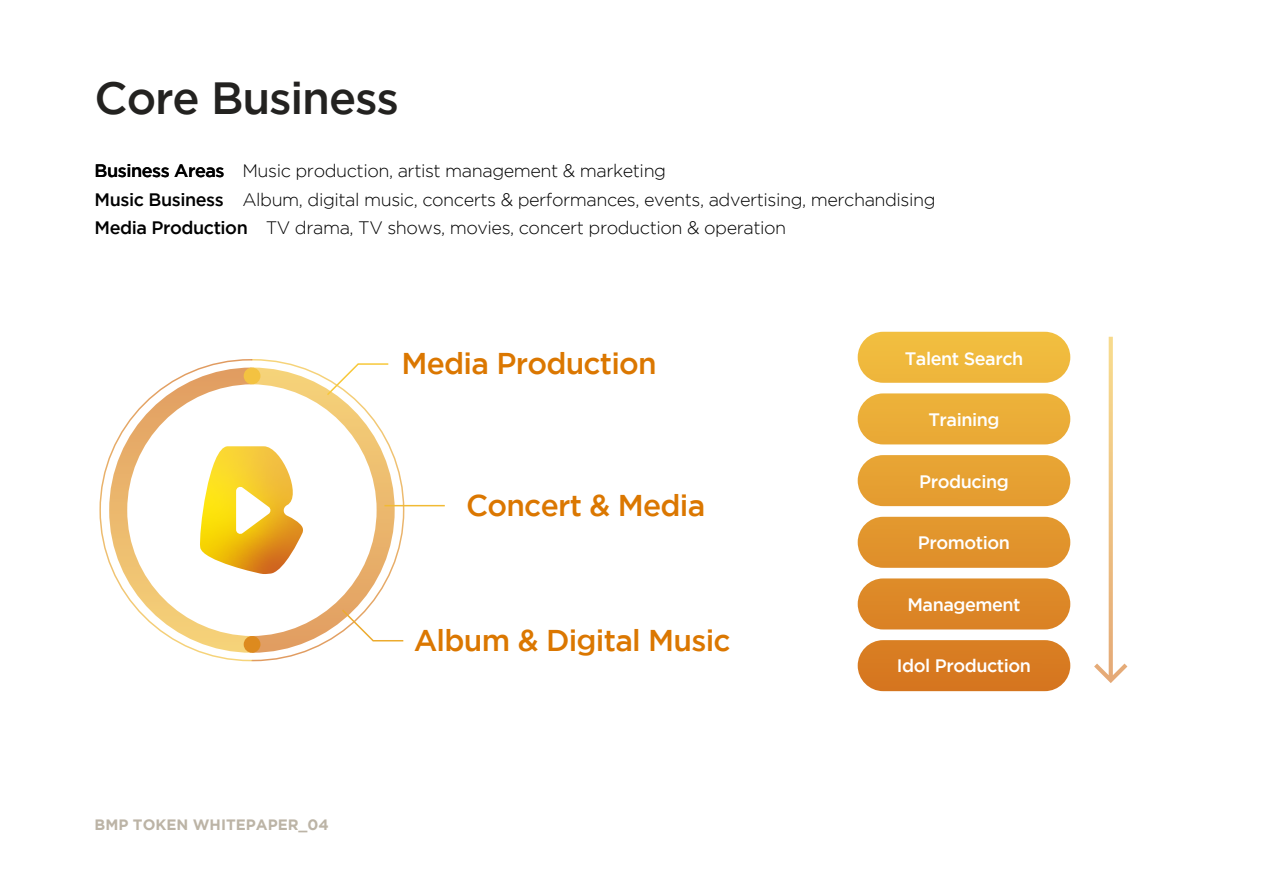
<style>
.page{position:relative;width:1263px;height:893px;background:#fff}
.page>*{position:absolute;margin:0;border:0;box-sizing:border-box;transform-origin:0 0}
.t1{font:500 45px "Gotham";letter-spacing:-.025em;color:#232220}
.t2{font:500 30px "Gotham";letter-spacing:-.025em;color:#db7700}
.t3{font:300 18px/28.3px "Gotham";letter-spacing:-.025em;color:#000}
.t4{font:500 18px "Gotham";letter-spacing:-.025em;color:#fff}
.t5{font:700 15px "Gotham";color:#bcb4a6}
.s1{font-weight:500}
</style>
<div class="page">
<div style="left:858px;top:332px;width:212px;height:51px;background:#f0ba3d;border-radius:26px"></div>
<svg style="left:1094px;top:337px;width:33px;height:346px"></svg>
<div style="left:858px;top:393px;width:212px;height:51px;background:#ebad38;border-radius:26px"></div>
<div style="left:858px;top:455px;width:212px;height:51px;background:#e6a132;border-radius:26px"></div>
<div style="left:858px;top:517px;width:212px;height:51px;background:#e1942c;border-radius:26px"></div>
<div style="left:858px;top:578px;width:212px;height:51px;background:#dc8727;border-radius:26px"></div>
<div style="left:858px;top:640px;width:212px;height:51px;background:#d77a21;border-radius:26px"></div>
<svg style="left:99px;top:359px;width:153px;height:302px"></svg>
<svg style="left:109px;top:363px;width:296px;height:290px"></svg>
<hr style="left:384px;top:505px;width:61px;height:1px;background:#f1ba34">
<h1 class="t1" style="left:95px;top:73px;width:306px">Core Business</h1>
<p class="t3" style="left:95px;top:157px;width:842px"><span class="s1">Business Areas</span> Music production, artist management &amp; marketing<br><span class="s1">Music Business</span> Album, digital music, concerts &amp; performances, events, advertising, merchandising<br><span class="s1">Media Production</span></p>
<p class="t3" style="left:266px;top:213px;width:522px">TV drama, TV shows, movies, concert production &amp; operation</p>
<p class="t5" style="left:95px;top:816px;width:236px">BMP TOKEN WHITEPAPER_04</p>
<h2 class="t2" style="left:401px;top:346px;width:257px">Media Production</h2>
<h2 class="t2" style="left:466px;top:488px;width:241px">Concert &amp; Media</h2>
<h2 class="t2" style="left:414px;top:623px;width:318px">Album &amp; Digital Music</h2>
<p class="t4" style="left:905px;top:348px;width:120px">Talent Search</p>
<p class="t4" style="left:928px;top:410px;width:73px">Training</p>
<p class="t4" style="left:919px;top:471px;width:91px">Producing</p>
<p class="t4" style="left:918px;top:533px;width:94px">Promotion</p>
<p class="t4" style="left:907px;top:594px;width:115px">Management</p>
<p class="t4" style="left:897px;top:656px;width:136px">Idol Production</p>
</div>
